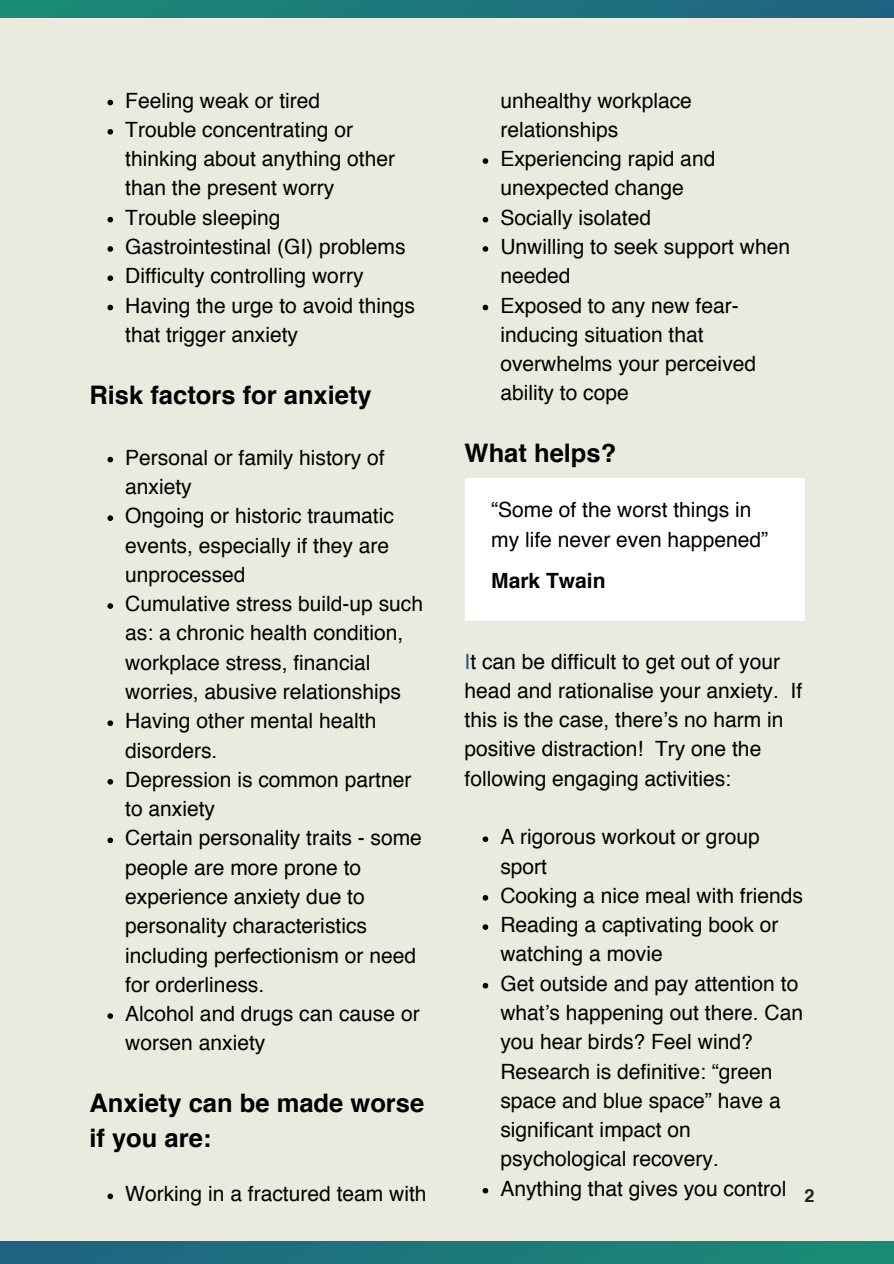
<style>
.page{position:relative;width:894px;height:1264px;background:#fff}
.page>*{position:absolute;margin:0;border:0;box-sizing:border-box;transform-origin:0 0}
.t1{font:700 25.5px/35px "Helvetica";color:#000}
.t2{font:21px/29.2px "Helvetica";color:#000}
.t3{font:700 21px "Helvetica";color:#000}
.t4{font:700 18px "Helvetica";color:#222}
.s1{color:#215b85}
</style>
<div class="page">
<div style="left:0;top:0;width:893px;height:1263px;background:#eaeade"></div>
<svg style="left:107px;top:100px;width:6px;height:5px"></svg>
<svg style="left:107px;top:129px;width:6px;height:6px"></svg>
<svg style="left:107px;top:217px;width:6px;height:5px"></svg>
<svg style="left:107px;top:246px;width:6px;height:6px"></svg>
<svg style="left:107px;top:275px;width:6px;height:6px"></svg>
<svg style="left:107px;top:305px;width:6px;height:5px"></svg>
<svg style="left:107px;top:457px;width:6px;height:5px"></svg>
<svg style="left:107px;top:515px;width:6px;height:6px"></svg>
<svg style="left:107px;top:603px;width:6px;height:6px"></svg>
<svg style="left:107px;top:720px;width:6px;height:6px"></svg>
<svg style="left:107px;top:779px;width:6px;height:5px"></svg>
<svg style="left:107px;top:837px;width:6px;height:6px"></svg>
<svg style="left:107px;top:1013px;width:6px;height:5px"></svg>
<svg style="left:107px;top:1193px;width:6px;height:6px"></svg>
<svg style="left:482px;top:158px;width:6px;height:6px"></svg>
<svg style="left:482px;top:217px;width:6px;height:5px"></svg>
<svg style="left:482px;top:246px;width:6px;height:6px"></svg>
<svg style="left:482px;top:305px;width:6px;height:5px"></svg>
<svg style="left:482px;top:836px;width:6px;height:6px"></svg>
<svg style="left:482px;top:895px;width:6px;height:5px"></svg>
<svg style="left:482px;top:924px;width:6px;height:5px"></svg>
<svg style="left:482px;top:982px;width:6px;height:6px"></svg>
<svg style="left:482px;top:1187px;width:6px;height:6px"></svg>
<div style="left:465px;top:478px;width:339px;height:142px;background:#fff"></div>
<div style="left:0;top:0;width:893px;height:18px;background:linear-gradient(to right,#1a8c74,#206283)"></div>
<div style="left:0;top:1241px;width:893px;height:22px;background:linear-gradient(to right,#206283,#1a8c74)"></div>
<p class="t2" style="left:125px;top:87px;width:291px">Feeling weak or tired<br>Trouble concentrating or thinking about anything other than the present worry<br>Trouble sleeping<br>Gastrointestinal (GI) problems<br>Difficulty controlling worry<br>Having the urge to avoid things that trigger anxiety</p>
<p class="t1" style="left:89px;top:379px;width:284px">Risk factors for anxiety</p>
<p class="t2" style="left:125px;top:444px;width:299px">Personal or family history of anxiety<br>Ongoing or historic traumatic events, especially if they are unprocessed<br>Cumulative stress build-up such as: a chronic health condition, workplace stress, financial worries, abusive relationships<br>Having other mental health disorders.<br>Depression is common partner to anxiety<br>Certain personality traits - some people are more prone to experience anxiety due to personality characteristics including perfectionism or need for orderliness.<br>Alcohol and drugs can cause or worsen anxiety</p>
<p class="t1" style="left:89px;top:1088px;width:336px">Anxiety can be made worse if you are:</p>
<p class="t2" style="left:125px;top:1181px;width:303px">Working in a fractured team with</p>
<p class="t2" style="left:500px;top:87px;width:193px">unhealthy workplace relationships</p>
<p class="t2" style="left:500px;top:146px;width:291px">Experiencing rapid and unexpected change<br>Socially isolated<br>Unwilling to seek support when needed<br>Exposed to any new fear&shy;inducing situation that overwhelms your perceived ability to cope</p>
<p class="t1" style="left:464px;top:438px;width:153px">What helps?</p>
<p class="t2" style="left:491px;top:497px;width:278px">“Some of the worst things in my life never even happened”</p>
<p class="t3" style="left:491px;top:571px;width:116px">Mark Twain</p>
<p class="t2" style="left:464px;top:648px;width:339px"><span class="s1">I</span>t can be difficult to get out of your head and rationalise your anxiety. If this is the case, there’s no harm in positive distraction! Try one the following engaging activities:</p>
<p class="t2" style="left:500px;top:824px;width:304px">A rigorous workout or group sport<br>Cooking a nice meal with friends<br>Reading a captivating book or watching a movie<br>Get outside and pay attention to what’s happening out there. Can you hear birds? Feel wind?<br>Research is definitive: “green space and blue space” have a significant impact on psychological recovery.<br>Anything that gives you control</p>
<p class="t4" style="left:804px;top:1188px;width:12px">2</p>
</div>
